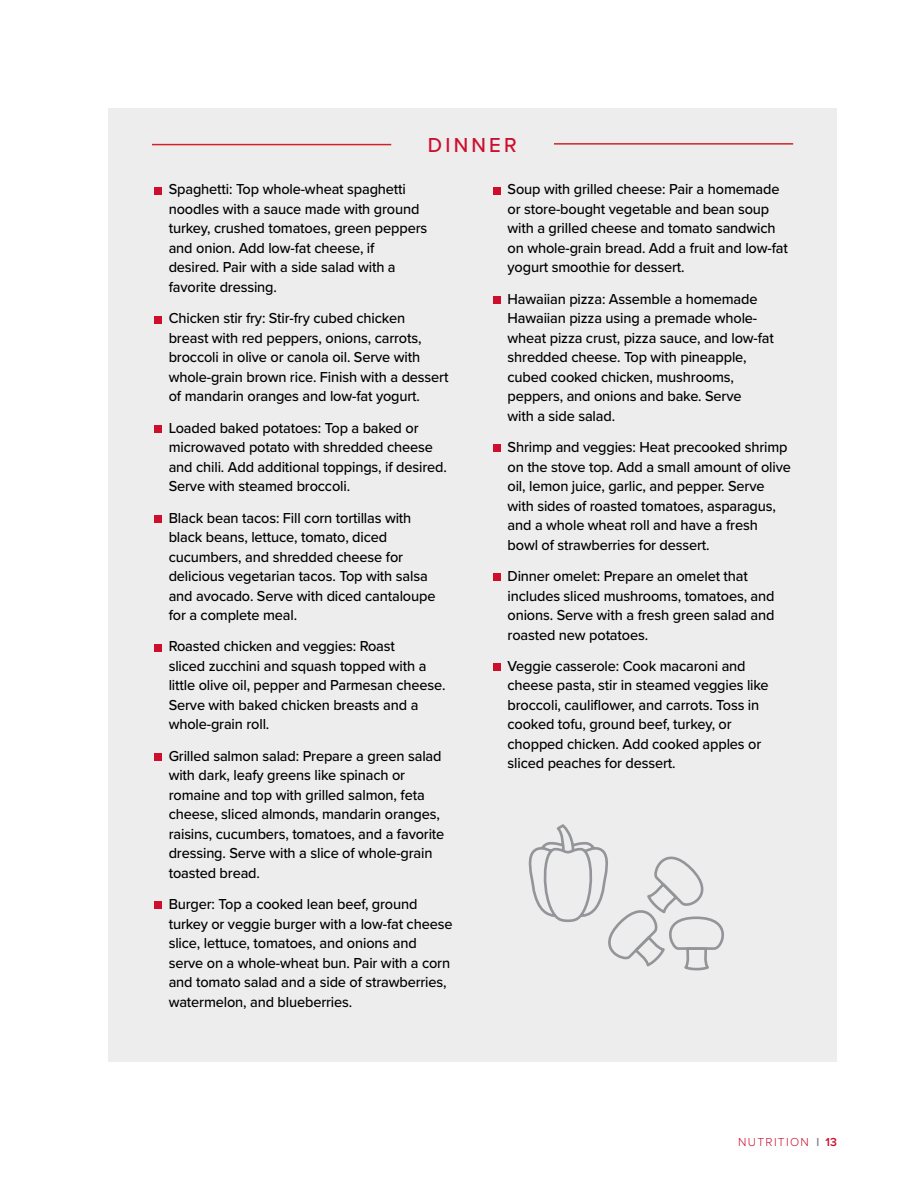
<style>
.page{position:relative;width:918px;height:1188px;background:#fff}
.page>*{position:absolute;margin:0;border:0;box-sizing:border-box;transform-origin:0 0}
.t1{font:500 21px "Proxima Nova";letter-spacing:.16em;color:#ce0e2d}
.t2{font:500 15px/19.5px "Proxima Nova";letter-spacing:-.01em;color:#000}
.t3{font:300 12px "Proxima Nova";letter-spacing:.11em;color:#ce0e2d}
.s1{font-weight:600;color:#808285}
.s2{font-weight:600}
</style>
<div class="page">
<div style="left:108px;top:108px;width:729px;height:954px;background:#ededee"></div>
<hr style="left:152px;top:144px;width:239px;height:1px;background:#d2232a">
<hr style="left:554px;top:143px;width:239px;height:2px;background:#d2232a">
<div style="left:154px;top:187px;width:8px;height:7px;background:#ce0e2d"></div>
<div style="left:154px;top:316px;width:8px;height:7px;background:#ce0e2d"></div>
<div style="left:154px;top:425px;width:8px;height:8px;background:#ce0e2d"></div>
<div style="left:154px;top:515px;width:8px;height:8px;background:#ce0e2d"></div>
<div style="left:154px;top:644px;width:8px;height:7px;background:#ce0e2d"></div>
<div style="left:154px;top:753px;width:8px;height:8px;background:#ce0e2d"></div>
<div style="left:154px;top:902px;width:8px;height:7px;background:#ce0e2d"></div>
<div style="left:493px;top:187px;width:8px;height:7px;background:#ce0e2d"></div>
<div style="left:493px;top:296px;width:8px;height:8px;background:#ce0e2d"></div>
<div style="left:493px;top:445px;width:8px;height:7px;background:#ce0e2d"></div>
<div style="left:493px;top:574px;width:8px;height:7px;background:#ce0e2d"></div>
<div style="left:493px;top:663px;width:8px;height:8px;background:#ce0e2d"></div>
<svg style="left:528px;top:826px;width:196px;height:145px"></svg>
<h1 class="t1" style="left:428px;top:129px;width:91px">DINNER</h1>
<p class="t2" style="left:169px;top:179px;width:260px">Spaghetti: Top whole-wheat spaghetti noodles with a sauce made with ground turkey, crushed tomatoes, green peppers and onion. Add low-fat cheese, if desired. Pair with a side salad with a favorite dressing.</p>
<p class="t2" style="left:169px;top:308px;width:281px">Chicken stir fry: Stir-fry cubed chicken breast with red peppers, onions, carrots, broccoli in olive or canola oil. Serve with whole-grain brown rice. Finish with a dessert of mandarin oranges and low-fat yogurt.</p>
<p class="t2" style="left:169px;top:417px;width:280px">Loaded baked potatoes: Top a baked or microwaved potato with shredded cheese and chili. Add additional toppings, if desired.<br>Serve with steamed broccoli.</p>
<p class="t2" style="left:169px;top:507px;width:268px">Black bean tacos: Fill corn tortillas with black beans, lettuce, tomato, diced cucumbers, and shredded cheese for delicious vegetarian tacos. Top with salsa and avocado. Serve with diced cantaloupe for a complete meal.</p>
<p class="t2" style="left:169px;top:636px;width:278px">Roasted chicken and veggies: Roast<br>sliced zucchini and squash topped with a little olive oil, pepper and Parmesan cheese.<br>Serve with baked chicken breasts and a whole-grain roll.</p>
<p class="t2" style="left:169px;top:745px;width:277px">Grilled salmon salad: Prepare a green salad with dark, leafy greens like spinach or romaine and top with grilled salmon, feta cheese, sliced almonds, mandarin oranges, raisins, cucumbers, tomatoes, and a favorite dressing. Serve with a slice of whole-grain toasted bread.</p>
<p class="t2" style="left:169px;top:894px;width:285px">Burger: Top a cooked lean beef, ground turkey or veggie burger with a low-fat cheese slice, lettuce, tomatoes, and onions and serve on a whole-wheat bun. Pair with a corn and tomato salad and a side of strawberries, watermelon, and blueberries.</p>
<p class="t2" style="left:508px;top:179px;width:282px">Soup with grilled cheese: Pair a homemade or store-bought vegetable and bean soup with a grilled cheese and tomato sandwich on whole-grain bread. Add a fruit and low-fat yogurt smoothie for dessert.</p>
<p class="t2" style="left:508px;top:288px;width:268px">Hawaiian pizza: Assemble a homemade Hawaiian pizza using a premade whole&shy;wheat pizza crust, pizza sauce, and low-fat shredded cheese. Top with pineapple, cubed cooked chicken, mushrooms, peppers, and onions and bake. Serve<br>with a side salad.</p>
<p class="t2" style="left:508px;top:437px;width:285px">Shrimp and veggies: Heat precooked shrimp on the stove top. Add a small amount of olive oil, lemon juice, garlic, and pepper. Serve with sides of roasted tomatoes, asparagus, and a whole wheat roll and have a fresh bowl of strawberries for dessert.</p>
<p class="t2" style="left:508px;top:566px;width:269px">Dinner omelet: Prepare an omelet that includes sliced mushrooms, tomatoes, and onions. Serve with a fresh green salad and roasted new potatoes.</p>
<p class="t2" style="left:508px;top:656px;width:263px">Veggie casserole: Cook macaroni and cheese pasta, stir in steamed veggies like broccoli, cauliflower, and carrots. Toss in cooked tofu, ground beef, turkey, or chopped chicken. Add cooked apples or sliced peaches for dessert.</p>
<p class="t3" style="left:738px;top:1137px;width:100px">NUTRITION <span class="s1">l</span> <span class="s2">13</span></p>
</div>
